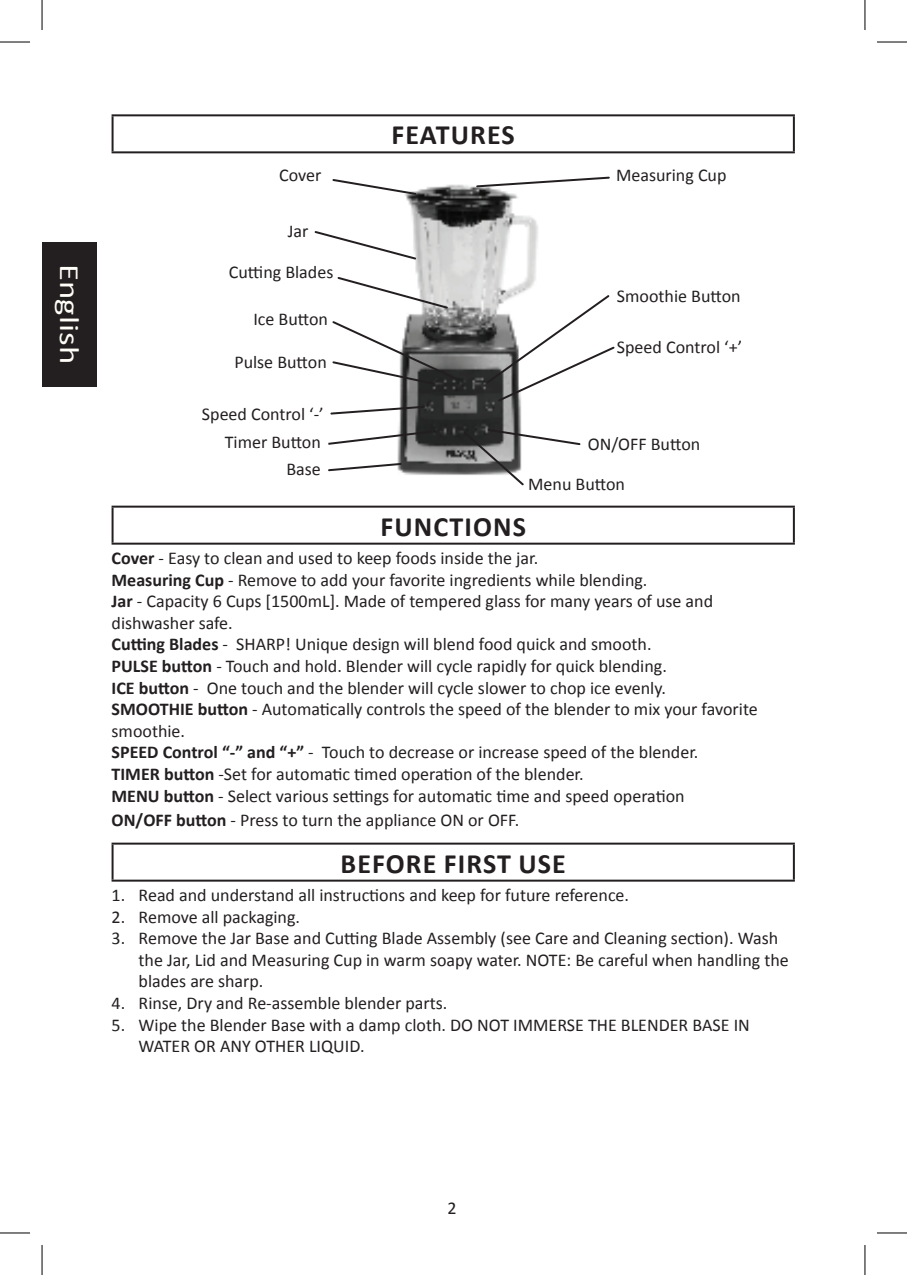
<style>
.page{position:relative;width:907px;height:1275px;background:#fff}
.page>*{position:absolute;margin:0;border:0;box-sizing:border-box;transform-origin:0 0}
.t1{font:700 28px "Calibri";letter-spacing:.04em;color:#231f20}
.t2{font:28px "Calibri";color:#fffef8;scale:1.25 1}
.t3{font:18px/21.6px "Calibri";color:#231f20}
.s1{font-weight:700}
</style>
<div class="page">
<div style="left:42px;top:242px;width:54px;height:144px;background:#231f20"></div>
<hr style="left:111px;top:114px;width:683px;height:2px;background:#231f20">
<hr style="left:111px;top:116px;width:2px;height:35px;background:#231f20">
<hr style="left:792px;top:116px;width:2px;height:35px;background:#231f20">
<hr style="left:111px;top:151px;width:683px;height:2px;background:#231f20">
<hr style="left:111px;top:505px;width:683px;height:2px;background:#231f20">
<hr style="left:111px;top:507px;width:2px;height:35px;background:#231f20">
<hr style="left:792px;top:507px;width:2px;height:35px;background:#231f20">
<hr style="left:111px;top:542px;width:683px;height:2px;background:#231f20">
<hr style="left:111px;top:842px;width:683px;height:2px;background:#231f20">
<hr style="left:111px;top:844px;width:2px;height:35px;background:#231f20">
<hr style="left:792px;top:844px;width:2px;height:35px;background:#231f20">
<hr style="left:111px;top:879px;width:683px;height:2px;background:#231f20">
<img style="left:397px;top:184px;width:141px;height:291px">
<svg style="left:475px;top:176px;width:135px;height:12px"></svg>
<svg style="left:328px;top:462px;width:74px;height:10px"></svg>
<svg style="left:337px;top:275px;width:112px;height:35px"></svg>
<svg style="left:332px;top:179px;width:85px;height:17px"></svg>
<svg style="left:484px;top:293px;width:131px;height:110px"></svg>
<svg style="left:314px;top:229px;width:103px;height:32px"></svg>
<svg style="left:330px;top:405px;width:96px;height:11px"></svg>
<svg style="left:462px;top:427px;width:119px;height:59px"></svg>
<svg style="left:328px;top:429px;width:106px;height:17px"></svg>
<svg style="left:332px;top:319px;width:125px;height:67px"></svg>
<hr style="left:0;top:42px;width:30px;height:1px;background:#000">
<hr style="left:876px;top:42px;width:30px;height:1px;background:#000">
<hr style="left:0;top:1232px;width:30px;height:1px;background:#000">
<hr style="left:876px;top:1232px;width:30px;height:1px;background:#000">
<hr style="left:42px;top:0;width:1px;height:30px;background:#000">
<hr style="left:42px;top:1245px;width:1px;height:30px;background:#000">
<hr style="left:864px;top:0;width:1px;height:30px;background:#000">
<hr style="left:864px;top:1245px;width:1px;height:30px;background:#000">
<h1 class="t2" style="left:79px;top:264px;width:82px;rotate:90deg">English</h1>
<p class="t3" style="left:279px;top:164px;width:44px">Cover</p>
<p class="t3" style="left:287px;top:220px;width:22px">Jar</p>
<p class="t3" style="left:229px;top:261px;width:106px">Cutting Blades</p>
<p class="t3" style="left:253px;top:308px;width:76px">Ice Button</p>
<p class="t3" style="left:234px;top:351px;width:94px">Pulse Button</p>
<p class="t3" style="left:202px;top:403px;width:123px">Speed Control ‘-’</p>
<p class="t3" style="left:225px;top:431px;width:98px">Timer Button</p>
<p class="t3" style="left:286px;top:458px;width:36px">Base</p>
<h1 class="t1" style="left:391px;top:121px;width:125px">FEATURES</h1>
<p class="t3" style="left:615px;top:164px;width:112px">Measuring Cup</p>
<p class="t3" style="left:616px;top:285px;width:125px">Smoothie Button</p>
<p class="t3" style="left:616px;top:336px;width:127px">Speed Control ‘+’</p>
<p class="t3" style="left:587px;top:433px;width:114px">ON/OFF Button</p>
<p class="t3" style="left:528px;top:473px;width:98px">Menu Button</p>
<h1 class="t1" style="left:380px;top:512px;width:147px">FUNCTIONS</h1>
<p class="t3" style="left:111px;top:547px;width:647px"><span class="s1">Cover</span> - Easy to clean and used to keep foods inside the jar.<br><span class="s1">Measuring Cup</span> - Remove to add your favorite ingredients while blending.<br><span class="s1">Jar</span> - Capacity 6 Cups [1500mL]. Made of tempered glass for many years of use and dishwasher safe.<br><span class="s1">Cutting Blades</span> - SHARP! Unique design will blend food quick and smooth.<br><span class="s1">PULSE button</span> - Touch and hold. Blender will cycle rapidly for quick blending.<br><span class="s1">ICE button</span> - One touch and the blender will cycle slower to chop ice evenly.<br><span class="s1">SMOOTHIE button</span> - Automatically controls the speed of the blender to mix your favorite smoothie.<br><span class="s1">SPEED Control “-” and “+”</span> - Touch to decrease or increase speed of the blender.<br><span class="s1">TIMER button</span> -Set for automatic timed operation of the blender.<br><span class="s1">MENU button</span> - Select various settings for automatic time and speed operation</p>
<p class="t3" style="left:111px;top:809px;width:409px"><span class="s1">ON/OFF button</span> - Press to turn the appliance ON or OFF.</p>
<h1 class="t1" style="left:340px;top:849px;width:227px">BEFORE FIRST USE</h1>
<p class="t3" style="left:111px;top:884px;width:519px">1. Read and understand all instructions and keep for future reference.</p>
<p class="t3" style="left:111px;top:905px;width:190px">2. Remove all packaging.</p>
<p class="t3" style="left:138px;top:927px;width:651px;text-indent:-27px">3. Remove the Jar Base and Cutting Blade Assembly (see Care and Cleaning section). Wash the Jar, Lid and Measuring Cup in warm soapy water. NOTE: Be careful when handling the blades are sharp.</p>
<p class="t3" style="left:111px;top:992px;width:337px">4. Rinse, Dry and Re-assemble blender parts.</p>
<p class="t3" style="left:138px;top:1013px;width:612px;text-indent:-27px">5. Wipe the Blender Base with a damp cloth. DO NOT IMMERSE THE BLENDER BASE IN<br>WATER OR ANY OTHER LIQUID.</p>
<p class="t3" style="left:447px;top:1197px;width:11px">2</p>
</div>
